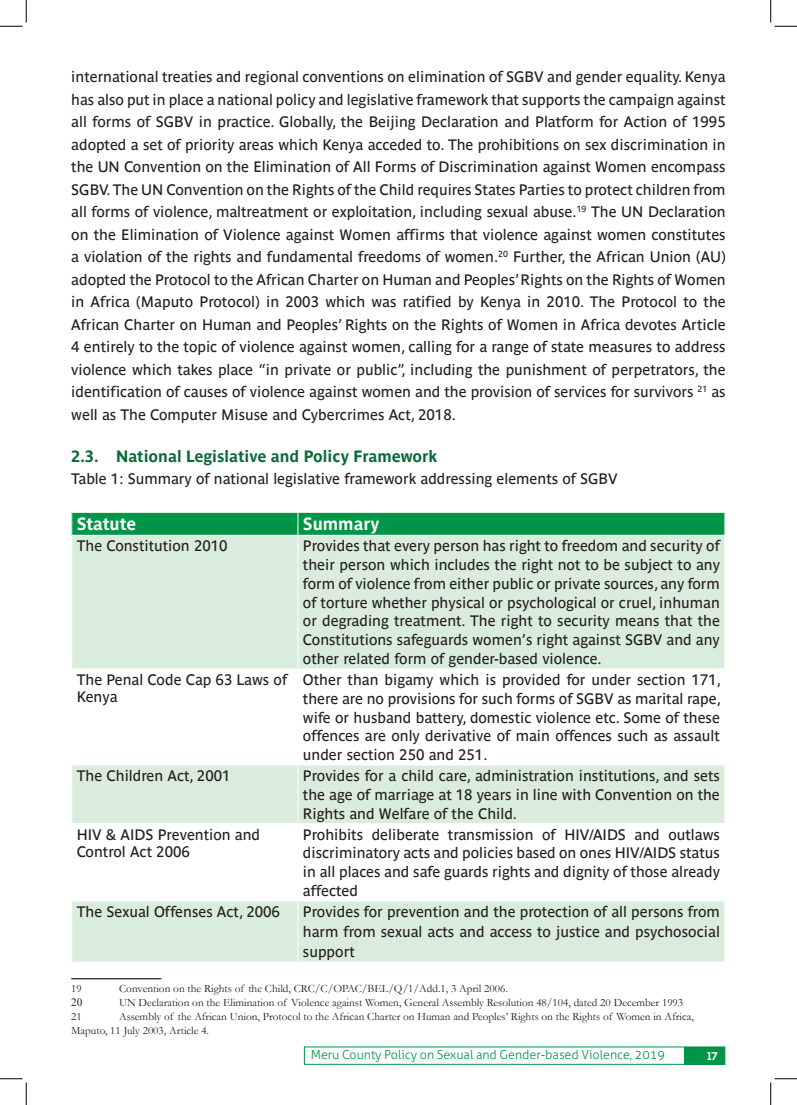
<style>
.page{position:relative;width:797px;height:1105px;background:#fff}
.page>*{position:absolute;margin:0;border:0;box-sizing:border-box;transform-origin:0 0}
.t1{font:700 17.5px "Parisine";color:#fff}
.t2{font:700 16.25px "Parisine";color:#0b6938}
.t3{font:15px/22.5px "Parisine";color:#231f20;text-align:justify}
.t4{font:300 12.5px "Aller";color:#019547}
.Footnote_text{font:11.25px/13.8px "Garamond";color:#231f20}
.Footnote{font:11.25px "Garamond";color:#231f20}
.t5{font:700 11.25px "Nexa";color:#fff}
.Footnote_text-2{font:11.25px "Times New Roman";color:#231f20}
</style>
<div class="page">
<div style="left:684px;top:1047px;width:41px;height:17px;background:#019547"></div>
<div style="left:72px;top:512px;width:226px;height:23px;background:#019547"></div>
<div style="left:298px;top:512px;width:427px;height:23px;background:#019547"></div>
<svg style="left:72px;top:536px;width:652px;height:426px;fill:#daeddc"></svg>
<hr style="left:71px;top:512px;width:227px;height:1px;background:#fff">
<svg style="left:71px;top:513px;width:1px;height:22px"></svg>
<hr style="left:71px;top:823px;width:227px;height:1px;background:#fff">
<hr style="left:71px;top:900px;width:227px;height:1px;background:#fff">
<hr style="left:298px;top:512px;width:427px;height:1px;background:#fff">
<svg style="left:297px;top:513px;width:1px;height:22px"></svg>
<svg style="left:724px;top:513px;width:1px;height:22px"></svg>
<hr style="left:297px;top:536px;width:1px;height:132px;background:#fff">
<hr style="left:297px;top:765px;width:1px;height:58px;background:#fff">
<hr style="left:298px;top:823px;width:427px;height:1px;background:#fff">
<hr style="left:297px;top:824px;width:1px;height:76px;background:#fff">
<hr style="left:298px;top:900px;width:427px;height:1px;background:#fff">
<hr style="left:297px;top:901px;width:1px;height:61px;background:#fff">
<hr style="left:71px;top:668px;width:227px;height:1px;background:#fff">
<hr style="left:298px;top:668px;width:427px;height:1px;background:#fff">
<hr style="left:297px;top:669px;width:1px;height:95px;background:#fff">
<hr style="left:71px;top:764px;width:227px;height:1px;background:#fff">
<hr style="left:298px;top:764px;width:427px;height:1px;background:#fff">
<hr style="left:71px;top:978px;width:90px;height:1px;background:#231f20">
<svg style="left:0;top:0;width:27px;height:27px"></svg>
<svg style="left:0;top:1078px;width:27px;height:27px"></svg>
<svg style="left:770px;top:0;width:27px;height:27px"></svg>
<svg style="left:770px;top:1078px;width:27px;height:27px"></svg>
<p class="t3" style="left:71px;top:66px;width:656px">international treaties and regional conventions on elimination of SGBV and gender equality. Kenya has also put in place a national policy and legislative framework that supports the campaign against all forms of SGBV in practice. Globally, the Beijing Declaration and Platform for Action of 1995 adopted a set of priority areas which Kenya acceded to. The prohibitions on sex discrimination in the UN Convention on the Elimination of All Forms of Discrimination against Women encompass SGBV. The UN Convention on the Rights of the Child requires States Parties to protect children from all forms of violence, maltreatment or exploitation, including sexual abuse.<sup>19</sup> The UN Declaration on the Elimination of Violence against Women affirms that violence against women constitutes a violation of the rights and fundamental freedoms of women.<sup>20</sup> Further, the African Union (AU) adopted the Protocol to the African Charter on Human and Peoples’ Rights on the Rights of Women in Africa (Maputo Protocol) in 2003 which was ratified by Kenya in 2010. The Protocol to the African Charter on Human and Peoples’ Rights on the Rights of Women in Africa devotes Article 4 entirely to the topic of violence against women, calling for a range of state measures to address violence which takes place “in private or public”, including the punishment of perpetrators, the identification of causes of violence against women and the provision of services for survivors <sup>21</sup> as well as The Computer Misuse and Cybercrimes Act, 2018.</p>
<p class="t2" style="left:71px;top:447px;width:367px">2.3. National Legislative and Policy Framework</p>
<p class="t3" style="left:71px;top:468px;width:548px">Table 1: Summary of national legislative framework addressing elements of SGBV</p>
<p class="t1" style="left:77px;top:514px;width:61px">Statute</p>
<p class="t1" style="left:303px;top:514px;width:78px">Summary</p>
<p class="t3" style="left:77px;top:535px;width:152px">The Constitution 2010</p>
<p class="t3" style="left:303px;top:537px;width:418px;line-height:18.8px">Provides that every person has right to freedom and security of their person which includes the right not to be subject to any form of violence from either public or private sources, any form of torture whether physical or psychological or cruel, inhuman or degrading treatment. The right to security means that the Constitutions safeguards women’s right against SGBV and any other related form of gender-based violence.</p>
<p class="t3" style="left:77px;top:671px;width:212px;line-height:17.2px">The Penal Code Cap 63 Laws of<br>Kenya</p>
<p class="t3" style="left:303px;top:670px;width:419px;line-height:18.8px">Other than bigamy which is provided for under section 171, there are no provisions for such forms of SGBV as marital rape, wife or husband battery, domestic violence etc. Some of these offences are only derivative of main offences such as assault under section 250 and 251.</p>
<p class="t3" style="left:77px;top:764px;width:155px">The Children Act, 2001</p>
<p class="t3" style="left:303px;top:766px;width:418px;line-height:18.8px">Provides for a child care, administration institutions, and sets the age of marriage at 18 years in line with Convention on the Rights and Welfare of the Child.</p>
<p class="t3" style="left:77px;top:826px;width:185px;line-height:17.2px">HIV &amp; AIDS Prevention and<br>Control Act 2006</p>
<p class="t3" style="left:303px;top:825px;width:418px;line-height:18.8px">Prohibits deliberate transmission of HIV/AIDS and outlaws discriminatory acts and policies based on ones HIV/AIDS status in all places and safe guards rights and dignity of those already affected</p>
<p class="t3" style="left:77px;top:900px;width:205px">The Sexual Offenses Act, 2006</p>
<p class="t3" style="left:303px;top:902px;width:418px;line-height:20px">Provides for prevention and the protection of all persons from harm from sexual acts and access to justice and psychosocial support</p>
<p class="Footnote" style="left:71px;top:981px;width:12px">19</p>
<p class="Footnote" style="left:119px;top:981px;width:390px">Convention on the Rights of the Child, CRC/C/OPAC/BEL/Q/1/Add.1, 3 April 2006.</p>
<p class="Footnote_text-2" style="left:71px;top:994px;width:13px">20</p>
<p class="Footnote_text" style="left:119px;top:995px;width:565px">UN Declaration on the Elimination of Violence against Women, General Assembly Resolution 48/104, dated 20 December 1993</p>
<p class="Footnote_text" style="left:71px;top:1009px;width:12px">21</p>
<p class="Footnote_text" style="left:71px;top:1009px;width:624px;text-indent:48px">Assembly of the African Union, Protocol to the African Charter on Human and Peoples’ Rights on the Rights of Women in Africa,<br>Maputo, 11 July 2003, Article 4.</p>
<p class="t4" style="left:311px;top:1047px;width:355px">Meru County Policy on Sexual and Gender-based Violence, 2019</p>
<p class="t5" style="left:707px;top:1049px;width:12px">17</p>
</div>
